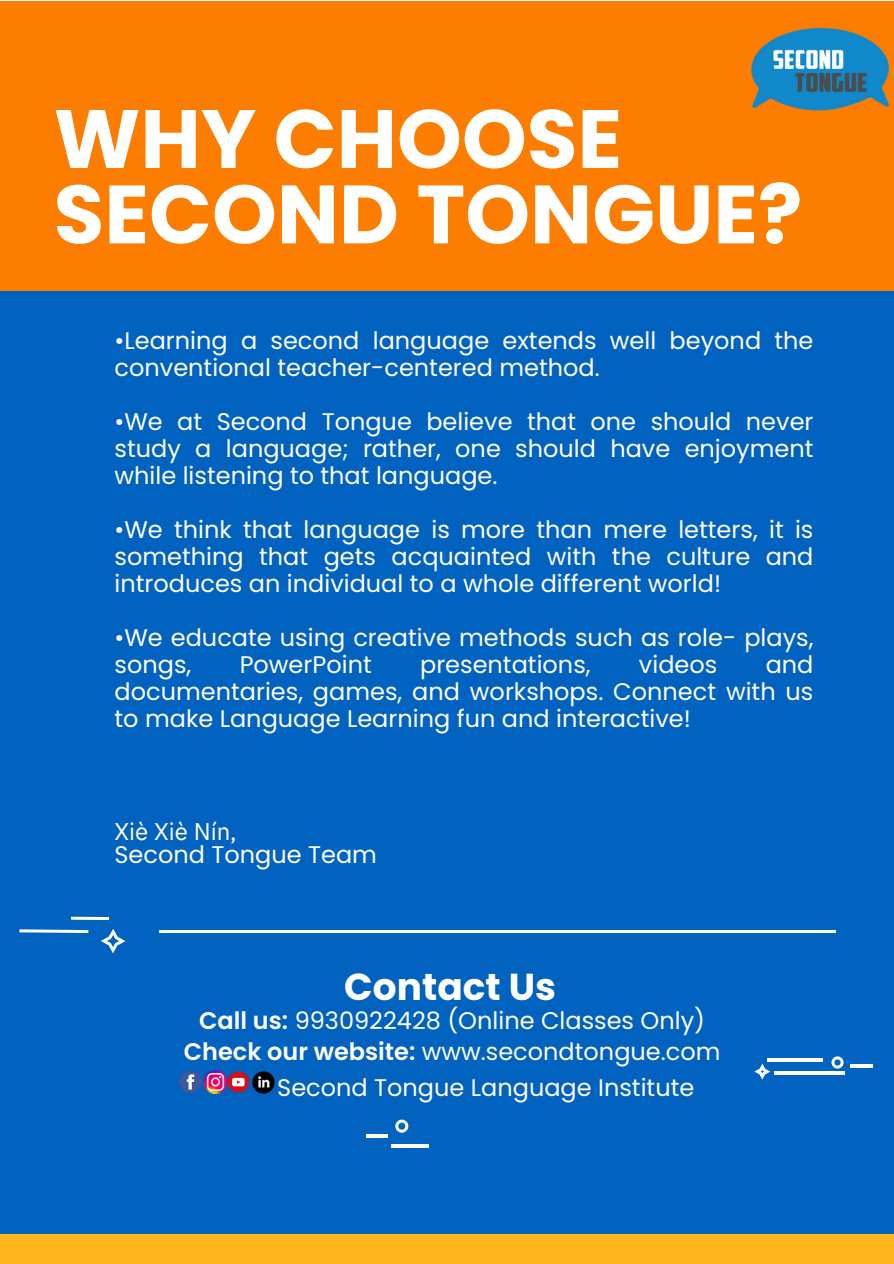
<style>
.page{position:relative;width:894px;height:1264px;background:#fff}
.page>*{position:absolute;margin:0;border:0;box-sizing:border-box;transform-origin:0 0}
.t1{font:700 82.5px/75.3px "Poppins";color:#fff}
.t2{font:700 37.5px "Poppins";color:#fff}
.t3{font:24px/27px "Poppins";color:#fff;text-align:justify}
.t4{font:24px "IBM Plex Sans";color:#fff}
.s1{font-weight:600}
</style>
<div class="page">
<div style="left:0;top:29px;width:893px;height:1234px;background:#0162bf"></div>
<div style="left:0;top:2px;width:893px;height:288px;background:#fd7d00"></div>
<div style="left:0;top:1234px;width:893px;height:29px;background:#feb51b"></div>
<img style="left:735px;top:1px;width:158px;height:110px">
<svg style="left:101px;top:928px;width:24px;height:25px"></svg>
<svg style="left:19px;top:929px;width:69px;height:4px"></svg>
<svg style="left:71px;top:916px;width:38px;height:4px"></svg>
<svg style="left:366px;top:1134px;width:21px;height:4px"></svg>
<svg style="left:382px;top:1136px;width:47px;height:12px"></svg>
<svg style="left:387px;top:1119px;width:30px;height:21px"></svg>
<hr style="left:159px;top:930px;width:676px;height:3px;background:#fff">
<svg style="left:831px;top:1056px;width:11px;height:7px"></svg>
<svg style="left:754px;top:1069px;width:12px;height:11px"></svg>
<svg style="left:759px;top:1058px;width:64px;height:11px"></svg>
<svg style="left:766px;top:1063px;width:76px;height:12px"></svg>
<svg style="left:842px;top:1058px;width:31px;height:17px"></svg>
<img style="left:204px;top:1070px;width:20px;height:23px">
<img style="left:224px;top:1071px;width:26px;height:21px">
<img style="left:252px;top:1071px;width:23px;height:23px">
<img style="left:180px;top:1071px;width:21px;height:21px">
<p class="t1" style="left:54px;top:101px;width:750px">WHY CHOOSE<br>SECOND TONGUE?</p>
<h2 class="t3" style="left:114px;top:327px;width:700px">•Learning a second language extends well beyond the conventional teacher-centered method.</h2>
<p class="t3" style="left:114px;top:408px;width:700px">•We at Second Tongue believe that one should never study a language; rather, one should have enjoyment while listening to that language.</p>
<p class="t3" style="left:114px;top:516px;width:700px">•We think that language is more than mere letters, it is something that gets acquainted with the culture and introduces an individual to a whole different world!</p>
<p class="t3" style="left:114px;top:624px;width:700px">•We educate using creative methods such as role- plays, songs,</p>
<p class="t3" style="left:239px;top:651px;width:133px">PowerPoint</p>
<p class="t3" style="left:420px;top:651px;width:172px">presentations,</p>
<p class="t3" style="left:638px;top:651px;width:80px">videos</p>
<p class="t3" style="left:114px;top:651px;width:700px;text-indent:651px">and documentaries, games, and workshops. Connect with us to make Language Learning fun and interactive!</p>
<p class="t4" style="left:114px;top:815px;width:124px">Xiè Xiè Nín,</p>
<p class="t3" style="left:114px;top:841px;width:264px">Second Tongue Team</p>
<p class="t2" style="left:344px;top:960px;width:213px">Contact Us</p>
<p class="t3" style="left:184px;top:1004px;width:538px;line-height:31.5px;text-align:center"><span class="s1">Call us:</span> 9930922428 (Online Classes Only)<br><span class="s1">Check our website:</span> www.secondtongue.com</p>
<p class="t3" style="left:277px;top:1074px;width:418px">Second Tongue Language Institute</p>
</div>
